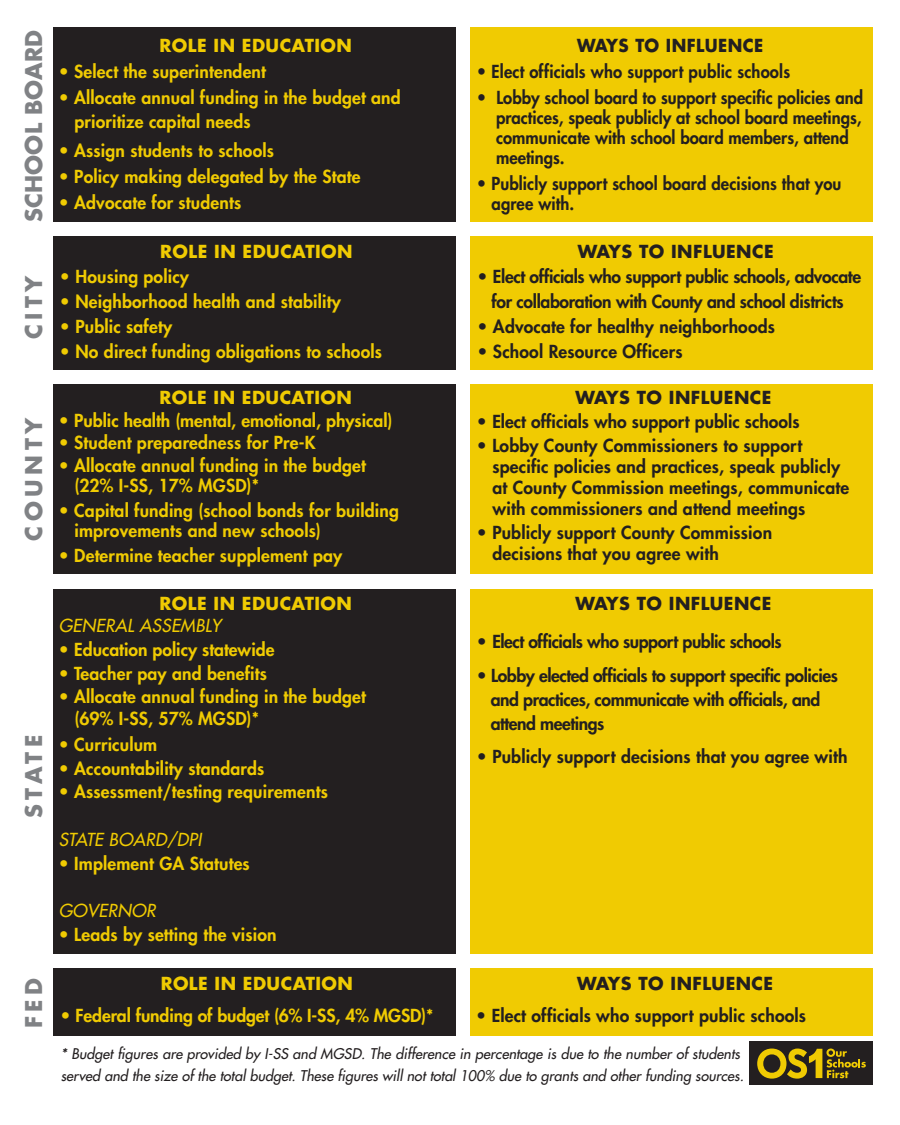
<style>
.page{position:relative;width:900px;height:1125px;background:#fff}
.page>*{position:absolute;margin:0;border:0;box-sizing:border-box;transform-origin:0 0}
.t1{font:700 22.5px "Futura";letter-spacing:.2em;color:#808285}
.t2{font:700 22.5px "Futura";letter-spacing:.005em;color:#808285}
.t3{font:800 17.5px/20px "Futura";letter-spacing:.01em;color:#f0cb02}
.t4{font:800 17.5px/21.2px "Futura";letter-spacing:.005em;color:#231f20}
.t5{font:800 17.5px/20px "Futura";letter-spacing:.005em;color:#231f20;scale:.95 1}
.t6{font:800 17.5px/23.8px "Futura";letter-spacing:-.025em;color:#231f20}
.t7{font:800 17.5px/25px "Futura";letter-spacing:-.02em;color:#231f20;text-align:center}
.t8{font:700 17.5px "Futura";letter-spacing:.025em;color:#f0cb02}
.t9{font:700 17.5px "Futura";letter-spacing:.025em;color:#231f20}
.t10{font:italic 17.5px "Futura";letter-spacing:.01em;color:#f0cb02}
.t11{font:700 17.5px "Futura";letter-spacing:.025em;color:#231f20;scale:.95 1}
.t12{font:italic 14.38px/22.5px "Futura";color:#231f20}
</style>
<div class="page">
<div style="left:53px;top:28px;width:402px;height:194px;background:#231f20"></div>
<div style="left:470px;top:28px;width:403px;height:194px;background:#f0cb02"></div>
<div style="left:53px;top:237px;width:402px;height:133px;background:#231f20"></div>
<div style="left:470px;top:237px;width:403px;height:133px;background:#f0cb02"></div>
<div style="left:53px;top:385px;width:402px;height:189px;background:#231f20"></div>
<div style="left:470px;top:385px;width:403px;height:189px;background:#f0cb02"></div>
<div style="left:53px;top:589px;width:402px;height:364px;background:#231f20"></div>
<div style="left:470px;top:589px;width:403px;height:364px;background:#f0cb02"></div>
<div style="left:53px;top:968px;width:402px;height:68px;background:#231f20"></div>
<div style="left:470px;top:968px;width:403px;height:68px;background:#f0cb02"></div>
<div style="left:749px;top:1042px;width:124px;height:43px;background:#231f20"></div>
<svg style="left:757px;top:1049px;width:109px;height:30px"></svg>
<p class="t2" style="left:19px;top:222px;width:193px;rotate:-90deg">SCHOOL BOARD</p>
<p class="t1" style="left:19px;top:339px;width:66px;rotate:-90deg">CITY</p>
<p class="t1" style="left:19px;top:541px;width:125px;rotate:-90deg">COUNTY</p>
<p class="t1" style="left:19px;top:818px;width:85px;rotate:-90deg">STATE</p>
<p class="t1" style="left:19px;top:1028px;width:52px;rotate:-90deg">FED</p>
<p class="t8" style="left:160px;top:33px;width:194px">ROLE IN EDUCATION</p>
<p class="t3" style="left:59px;top:61px;width:209px">• Select the superintendent</p>
<p class="t3" style="left:74px;top:86px;width:328px;line-height:23.8px;text-indent:-16px">• Allocate annual funding in the budget and prioritize capital needs</p>
<p class="t3" style="left:59px;top:140px;width:217px">• Assign students to schools</p>
<p class="t3" style="left:59px;top:166px;width:303px">• Policy making delegated by the State</p>
<p class="t3" style="left:59px;top:193px;width:184px">• Advocate for students</p>
<p class="t8" style="left:160px;top:240px;width:194px">ROLE IN EDUCATION</p>
<p class="t3" style="left:60px;top:267px;width:131px">• Housing policy</p>
<p class="t3" style="left:60px;top:292px;width:282px">• Neighborhood health and stability</p>
<p class="t3" style="left:60px;top:317px;width:114px">• Public safety</p>
<p class="t3" style="left:60px;top:342px;width:324px">• No direct funding obligations to schools</p>
<p class="t8" style="left:160px;top:386px;width:194px">ROLE IN EDUCATION</p>
<p class="t3" style="left:59px;top:410px;width:335px">• Public health (mental, emotional, physical)</p>
<p class="t3" style="left:59px;top:433px;width:258px">• Student preparedness for Pre-K</p>
<p class="t3" style="left:74px;top:455px;width:293px;text-indent:-16px">• Allocate annual funding in the budget (22% I-SS, 17% MGSD)*</p>
<p class="t3" style="left:74px;top:500px;width:326px;text-indent:-16px">• Capital funding (school bonds for building improvements and new schools)</p>
<p class="t3" style="left:59px;top:545px;width:285px">• Determine teacher supplement pay</p>
<p class="t8" style="left:160px;top:591px;width:194px">ROLE IN EDUCATION</p>
<p class="t10" style="left:59px;top:615px;width:164px">GENERAL ASSEMBLY</p>
<p class="t3" style="left:59px;top:639px;width:217px">• Education policy statewide</p>
<p class="t3" style="left:59px;top:663px;width:210px">• Teacher pay and benefits</p>
<p class="t3" style="left:74px;top:686px;width:293px;line-height:21.2px;text-indent:-16px">• Allocate annual funding in the budget (69% I-SS, 57% MGSD)*</p>
<p class="t3" style="left:59px;top:734px;width:100px">• Curriculum</p>
<p class="t3" style="left:59px;top:758px;width:207px">• Accountability standards</p>
<p class="t3" style="left:59px;top:782px;width:271px">• Assessment/testing requirements</p>
<p class="t10" style="left:59px;top:828px;width:144px">STATE BOARD/DPI</p>
<p class="t3" style="left:59px;top:853px;width:193px">• Implement GA Statutes</p>
<p class="t10" style="left:59px;top:900px;width:98px">GOVERNOR</p>
<p class="t3" style="left:59px;top:924px;width:219px">• Leads by setting the vision</p>
<p class="t8" style="left:161px;top:971px;width:194px">ROLE IN EDUCATION</p>
<p class="t3" style="left:61px;top:1006px;width:374px">• Federal funding of budget (6% I-SS, 4% MGSD)*</p>
<p class="t11" style="left:577px;top:33px;width:197px">WAYS TO INFLUENCE</p>
<p class="t5" style="left:477px;top:61px;width:331px">• Elect officials who support public schools</p>
<p class="t5" style="left:496px;top:88px;width:388px;text-indent:-19px">• Lobby school board to support specific policies and practices, speak publicly at school board meetings, communicate with school board members, attend meetings.</p>
<p class="t5" style="left:492px;top:174px;width:370px;text-indent:-15px">• Publicly support school board decisions that you agree with.</p>
<p class="t9" style="left:578px;top:240px;width:197px">WAYS TO INFLUENCE</p>
<p class="t7" style="left:477px;top:264px;width:385px">• Elect officials who support public schools, advocate for collaboration with County and school districts</p>
<p class="t4" style="left:477px;top:316px;width:299px">• Advocate for healthy neighborhoods</p>
<p class="t4" style="left:477px;top:341px;width:207px">• School Resource Officers</p>
<p class="t9" style="left:576px;top:386px;width:197px">WAYS TO INFLUENCE</p>
<p class="t4" style="left:477px;top:411px;width:324px">• Elect officials who support public schools</p>
<p class="t4" style="left:493px;top:435px;width:358px;text-indent:-16px">• Lobby County Commissioners to support specific policies and practices, speak publicly at County Commission meetings, communicate with commissioners and attend meetings</p>
<p class="t4" style="left:493px;top:522px;width:281px;text-indent:-16px">• Publicly support County Commission decisions that you agree with</p>
<p class="t9" style="left:576px;top:591px;width:197px">WAYS TO INFLUENCE</p>
<p class="t6" style="left:477px;top:630px;width:306px">• Elect officials who support public schools</p>
<p class="t6" style="left:491px;top:664px;width:349px;text-indent:-14px">• Lobby elected officials to support specific policies and practices, communicate with officials, and attend meetings</p>
<p class="t4" style="left:477px;top:746px;width:372px">• Publicly support decisions that you agree with</p>
<p class="t9" style="left:577px;top:971px;width:197px">WAYS TO INFLUENCE</p>
<p class="t4" style="left:476px;top:1005px;width:331px">• Elect officials who support public schools</p>
<p class="t12" style="left:61px;top:1042px;width:685px">* Budget figures are provided by I-SS and MGSD. The difference in percentage is due to the number of students served and the size of the total budget. These figures will not total 100% due to grants and other funding sources.</p>
</div>
